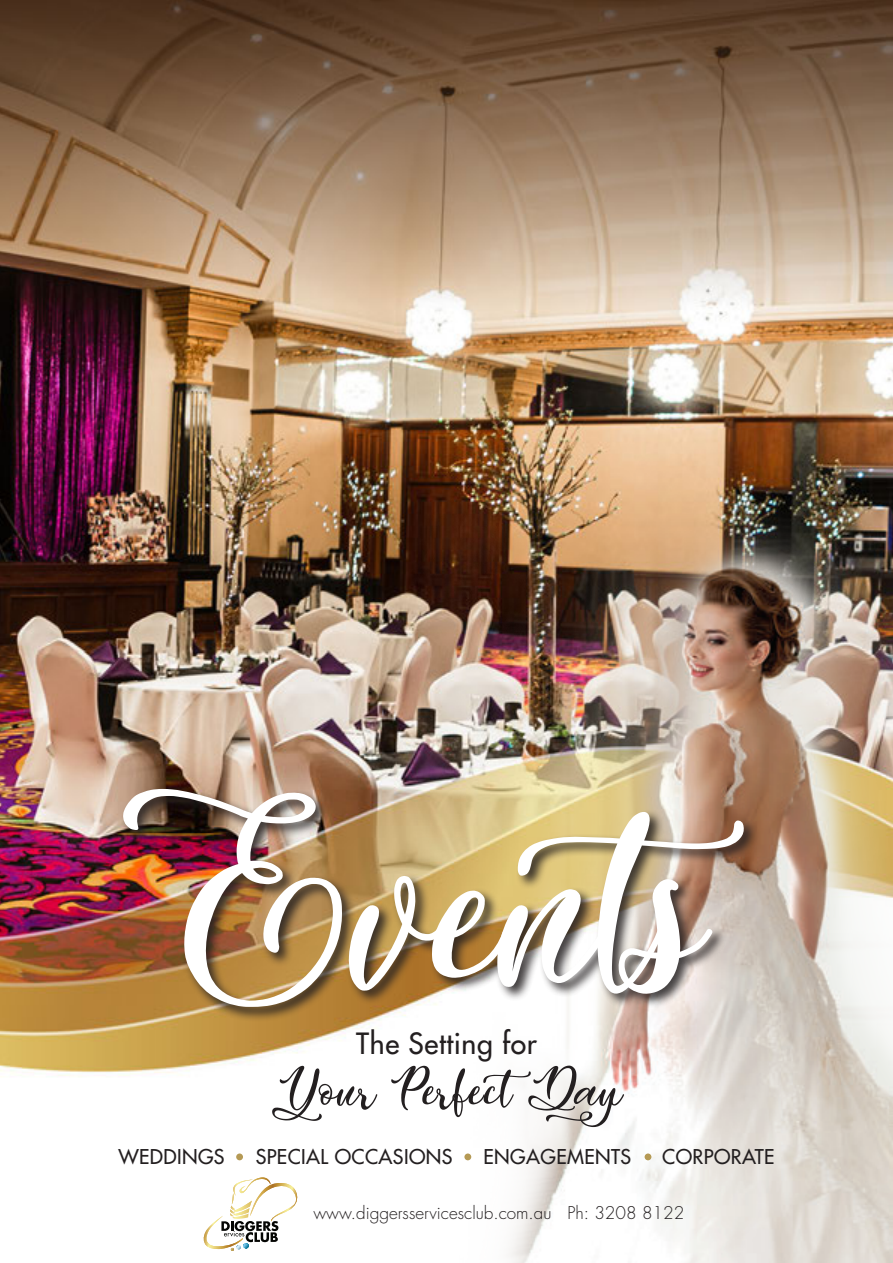
<style>
.page{position:relative;width:893px;height:1263px;background:#fff}
.page>*{position:absolute;margin:0;border:0;box-sizing:border-box;transform-origin:0 0}
.t1{font:250.2px "Easy November";color:#fff}
.t2{font:52.5px "Easy November";letter-spacing:.02em;color:#231f20}
.t3{font:500 28.5px "Futura Std";letter-spacing:.02em;color:#231f20}
.t4{font:500 19.8px "Futura Std";letter-spacing:.02em;color:#231f20}
.t5{font:300 17.1px "Futura Std";color:#231f20}
</style>
<div class="page">
<img style="left:0;top:0;width:893px;height:1161px">
<img style="left:410px;top:414px;width:483px;height:849px">
<div style="left:120px;top:786px;width:639px;height:236px;background:#231f20;opacity:.84"></div>
<div style="left:236px;top:1153px;width:7px;height:7px;background:#b59a55;border-radius:50%"></div>
<div style="left:464px;top:1153px;width:7px;height:7px;background:#b59a55;border-radius:50%"></div>
<div style="left:645px;top:1153px;width:6px;height:7px;background:#b59a55;border-radius:50%"></div>
<svg style="left:203px;top:1177px;width:95px;height:74px"></svg>
<p class="t1" style="left:117px;top:753px;width:708px">Events</p>
<p class="t3" style="left:356px;top:1026px;width:182px">The Setting for</p>
<p class="t2" style="left:271px;top:1057px;width:409px">Your PerfectDay</p>
<p class="t4" style="left:118px;top:1145px;width:108px">WEDDINGS</p>
<p class="t4" style="left:256px;top:1145px;width:198px">SPECIAL OCCASIONS</p>
<p class="t4" style="left:484px;top:1145px;width:149px">ENGAGEMENTS</p>
<p class="t4" style="left:662px;top:1145px;width:114px">CORPORATE</p>
<p class="t5" style="left:313px;top:1202px;width:372px">www.diggersservicesclub.com.au Ph: 3208 8122</p>
</div>
